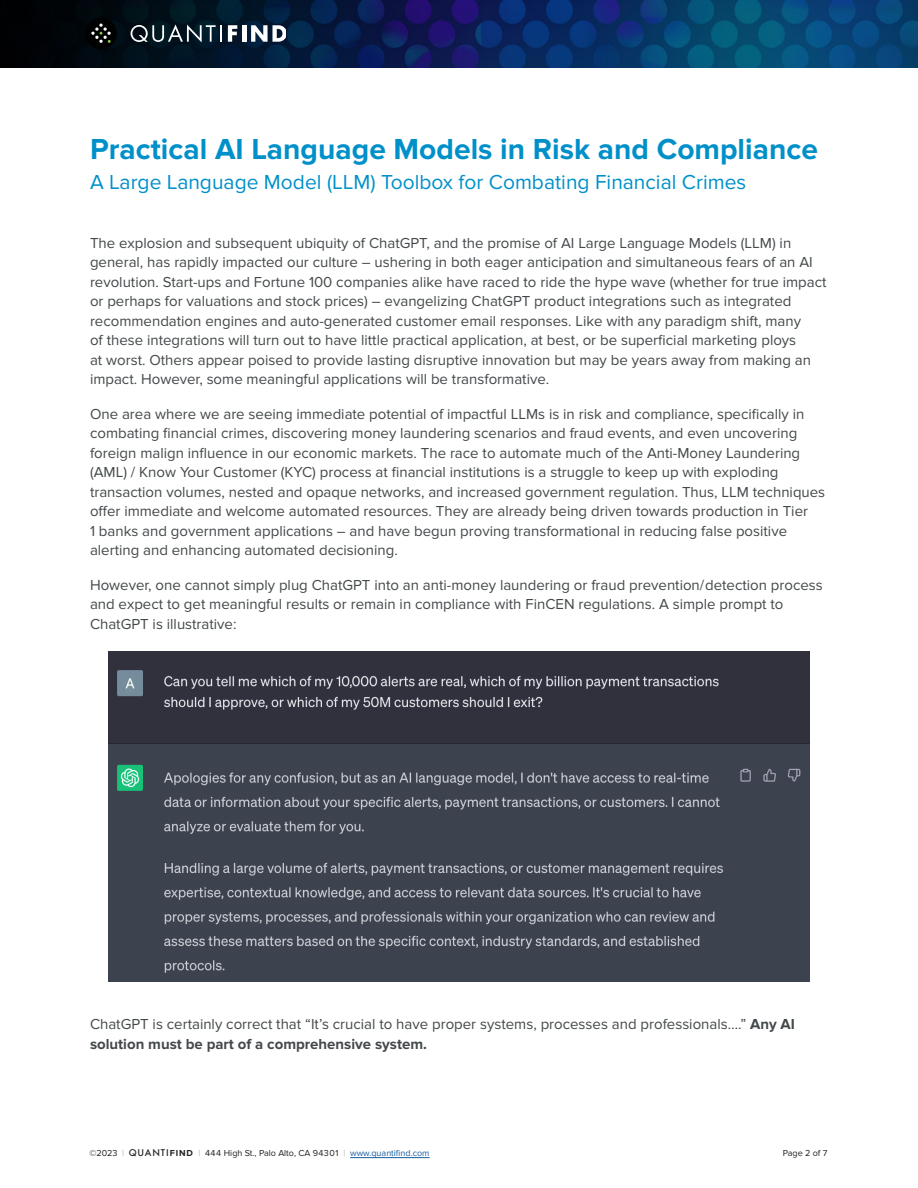
<style>
.page{position:relative;width:918px;height:1188px;background:#fff}
.page>*{position:absolute;margin:0;border:0;box-sizing:border-box;transform-origin:0 0}
.t1{font:700 30px "Proxima Nova";color:#0090c9}
.t2{font:21px "Proxima Nova";color:#0090c9}
.t3{font:15px/19.5px "Proxima Nova";color:#43484a}
.t4{font:9px "Proxima Nova";color:#231f20}
.s1{font-weight:700}
.s2{color:#a8a9ad}
.s3{font-family:"Futura";font-weight:500}
.s4{color:#175d9e}
</style>
<div class="page">
<img style="left:0;top:0;width:918px;height:68px">
<img style="left:108px;top:652px;width:702px;height:329px">
<div style="left:85px;top:18px;width:32px;height:31px;background:#010101;border-radius:50%"></div>
<svg style="left:91px;top:23px;width:20px;height:20px"></svg>
<svg style="left:131px;top:24px;width:91px;height:18px;background:#3e4d56"></svg>
<svg style="left:228px;top:25px;width:9px;height:17px"></svg>
<hr style="left:242px;top:25px;width:4px;height:17px;background:#fff">
<svg style="left:251px;top:25px;width:35px;height:17px"></svg>
<hr style="left:350px;top:1157px;width:80px;height:1px;background:#175d9e">
<p class="t1" style="left:90px;top:131px;width:730px">Practical AI Language Models in Risk and Compliance</p>
<p class="t2" style="left:90px;top:170px;width:658px">A Large Language Model (LLM) Toolbox for Combating Financial Crimes</p>
<p class="t3" style="left:90px;top:233px;width:738px">The explosion and subsequent ubiquity of ChatGPT, and the promise of AI Large Language Models (LLM) in general, has rapidly impacted our culture – ushering in both eager anticipation and simultaneous fears of an AI revolution. Start-ups and Fortune 100 companies alike have raced to ride the hype wave (whether for true impact or perhaps for valuations and stock prices) – evangelizing ChatGPT product integrations such as integrated recommendation engines and auto-generated customer email responses. Like with any paradigm shift, many<br>of these integrations will turn out to have little practical application, at best, or be superficial marketing ploys<br>at worst. Others appear poised to provide lasting disruptive innovation but may be years away from making an impact. However, some meaningful applications will be transformative.</p>
<p class="t3" style="left:90px;top:404px;width:737px">One area where we are seeing immediate potential of impactful LLMs is in risk and compliance, specifically in combating financial crimes, discovering money laundering scenarios and fraud events, and even uncovering foreign malign influence in our economic markets. The race to automate much of the Anti-Money Laundering (AML) / Know Your Customer (KYC) process at financial institutions is a struggle to keep up with exploding transaction volumes, nested and opaque networks, and increased government regulation. Thus, LLM techniques offer immediate and welcome automated resources. They are already being driven towards production in Tier<br>1 banks and government applications – and have begun proving transformational in reducing false positive alerting and enhancing automated decisioning.</p>
<p class="t3" style="left:90px;top:575px;width:734px">However, one cannot simply plug ChatGPT into an anti-money laundering or fraud prevention/detection process and expect to get meaningful results or remain in compliance with FinCEN regulations. A simple prompt to<br>ChatGPT is illustrative:</p>
<p class="t3" style="left:90px;top:1015px;width:707px">ChatGPT is certainly correct that “It’s crucial to have proper systems, processes and professionals….” <span class="s1">Any AI solution must be part of a comprehensive system.</span></p>
<p class="t4" style="left:89px;top:1148px;width:342px">©2023 <span class="s2">|</span> <span class="s3">QUANTI</span><span class="s1">FIND</span> <span class="s2">|</span> 444 High St., Palo Alto, CA 94301 <span class="s2">|</span> <span class="s4">www.quantifind.com</span></p>
<p class="t4" style="left:783px;top:1148px;width:46px">Page 2 of 7</p>
</div>
